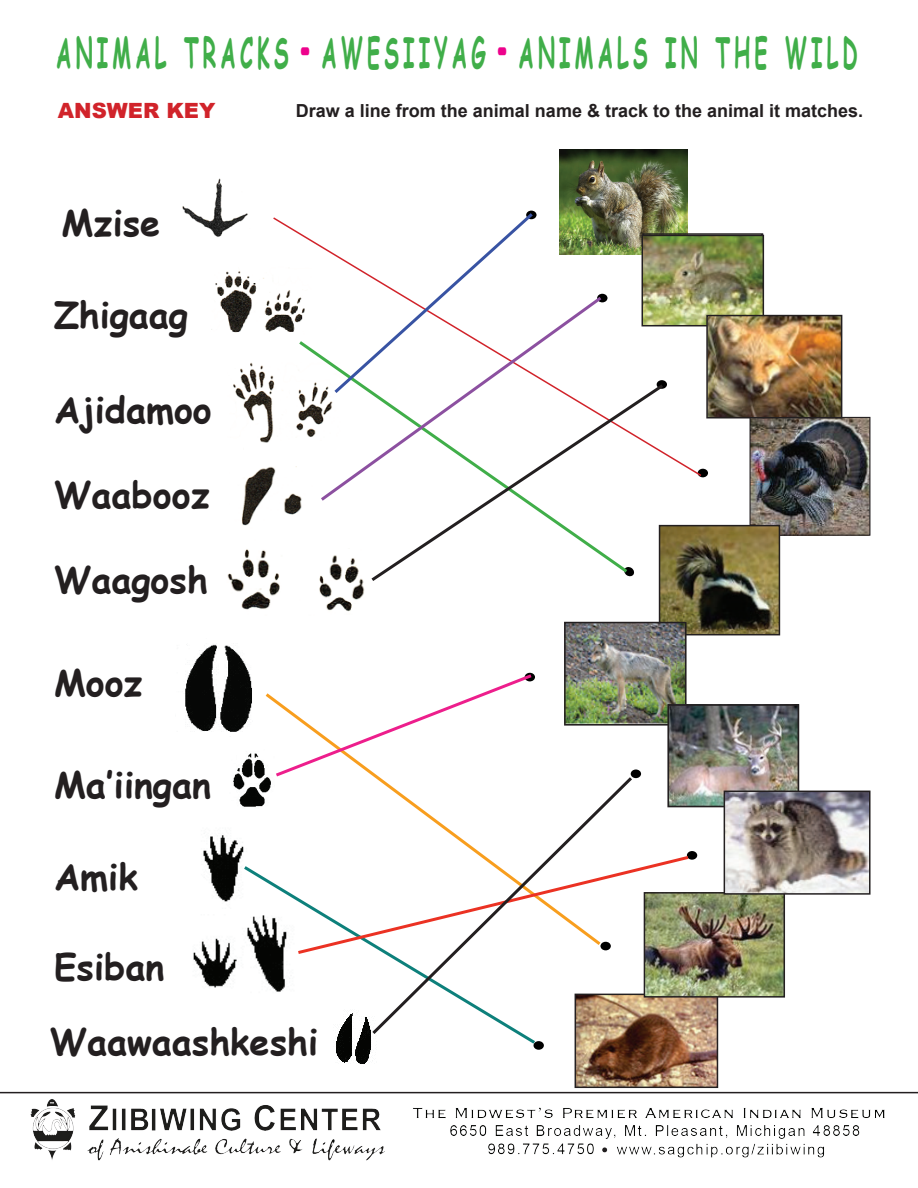
<style>
.page{position:relative;width:918px;height:1188px;background:#fff}
.page>*{position:absolute;margin:0;border:0;box-sizing:border-box;transform-origin:0 0}
.t1{font:700 42px "Comic Sans MS";letter-spacing:.2em;color:#40ae49;scale:.5 1}
.t2{font:700 36px/74.6px "Comic Sans MS";color:#231f20}
.t3{font:900 21px "Arial";color:#d1232a}
.t4{font:700 18px "Arial";color:#231f20}
.s1{font-size:63px;color:#ed028c}
</style>
<div class="page">
<img style="left:752px;top:419px;width:116px;height:115px">
<div style="left:750px;top:417px;width:120px;height:119px;border:1px solid #231f20"></div>
<img style="left:662px;top:528px;width:115px;height:104px">
<div style="left:659px;top:525px;width:121px;height:110px;border:2px solid #231f20"></div>
<img style="left:559px;top:149px;width:128px;height:67px">
<img style="left:567px;top:625px;width:117px;height:98px">
<div style="left:564px;top:622px;width:123px;height:104px;border:2px solid #231f20"></div>
<img style="left:670px;top:707px;width:126px;height:97px">
<div style="left:667px;top:704px;width:132px;height:103px;border:2px solid #231f20"></div>
<img style="left:578px;top:997px;width:137px;height:87px">
<div style="left:575px;top:994px;width:143px;height:94px;border:2px solid #231f20"></div>
<img style="left:233px;top:363px;width:39px;height:80px">
<img style="left:211px;top:271px;width:61px;height:62px">
<img style="left:242px;top:467px;width:54px;height:59px">
<img style="left:227px;top:549px;width:138px;height:63px">
<img style="left:233px;top:753px;width:29px;height:54px">
<img style="left:203px;top:835px;width:41px;height:67px">
<img style="left:193px;top:938px;width:44px;height:50px">
<img style="left:336px;top:1047px;width:37px;height:17px">
<img style="left:185px;top:644px;width:67px;height:88px">
<img style="left:182px;top:178px;width:66px;height:59px">
<img style="left:0;top:1084px;width:918px;height:77px">
<hr style="left:0;top:1092px;width:918px;height:1px;background:#231f20">
<img style="left:703px;top:238px;width:58px;height:85px">
<div style="left:642px;top:235px;width:122px;height:91px;border:2px solid #231f20"></div>
<img style="left:709px;top:318px;width:130px;height:97px">
<div style="left:706px;top:315px;width:136px;height:103px;border:2px solid #231f20"></div>
<img style="left:647px;top:895px;width:135px;height:100px">
<div style="left:644px;top:892px;width:141px;height:106px;border:2px solid #231f20"></div>
<div style="left:698px;top:469px;width:10px;height:8px;background:#000;border-radius:50%"></div>
<div style="left:631px;top:770px;width:10px;height:8px;background:#000;border-radius:50%"></div>
<div style="left:687px;top:851px;width:10px;height:9px;background:#000;border-radius:50%"></div>
<div style="left:534px;top:1041px;width:10px;height:9px;background:#000;border-radius:50%"></div>
<img style="left:727px;top:794px;width:141px;height:98px">
<div style="left:724px;top:791px;width:147px;height:104px;border:2px solid #231f20"></div>
<img style="left:272px;top:216px;width:431px;height:262px">
<svg style="left:296px;top:338px;width:335px;height:237px"></svg>
<svg style="left:331px;top:210px;width:205px;height:84px"></svg>
<svg style="left:318px;top:294px;width:287px;height:210px"></svg>
<svg style="left:368px;top:382px;width:298px;height:202px"></svg>
<svg style="left:262px;top:690px;width:342px;height:116px"></svg>
<svg style="left:273px;top:672px;width:262px;height:107px"></svg>
<svg style="left:241px;top:863px;width:297px;height:184px"></svg>
<svg style="left:295px;top:855px;width:397px;height:101px"></svg>
<svg style="left:369px;top:774px;width:266px;height:263px"></svg>
<p class="t1" style="left:56px;top:21px;width:1605px">ANIMAL TRACKS <span class="s1">-</span> AWESIIYAG <span class="s1">-</span> ANIMALS IN THE WILD</p>
<p class="t4" style="left:296px;top:98px;width:569px">Draw a line from the animal name &amp; track to the animal it matches.</p>
<p class="t3" style="left:58px;top:96px;width:159px">ANSWER KEY</p>
<p class="t2" style="left:62px;top:184px;width:100px">Mzise</p>
<p class="t2" style="left:54px;top:276px;width:135px">Zhigaag</p>
<p class="t2" style="left:54px;top:371px;width:159px">Ajidamoo</p>
<p class="t2" style="left:54px;top:457px;width:158px">Waabooz</p>
<p class="t2" style="left:54px;top:541px;width:155px">Waagosh</p>
<p class="t2" style="left:54px;top:644px;width:91px">Mooz</p>
<p class="t2" style="left:54px;top:747px;width:158px">Ma’iingan</p>
<p class="t2" style="left:54px;top:838px;width:85px">Amik</p>
<p class="t2" style="left:50px;top:929px;width:270px">Esiban<br>Waawaashkeshi</p>
</div>
